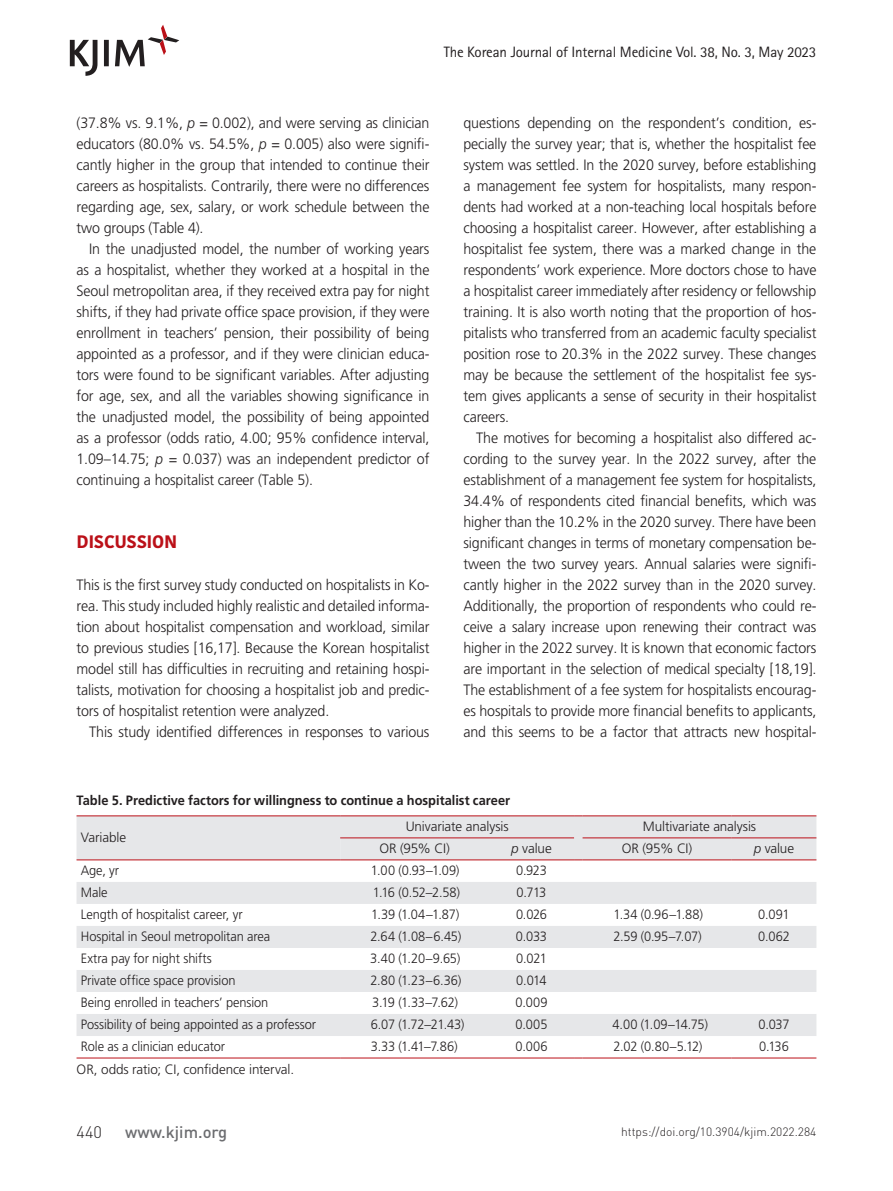
<style>
.page{position:relative;width:893px;height:1191px;background:#fff}
.page>*{position:absolute;margin:0;border:0;box-sizing:border-box;transform-origin:0 0}
.t1{font:700 18px "Kohinoor Bangla";letter-spacing:-.02em;color:#bb1018}
.t2{font:500 16.5px "DIN Pro";color:#6c6d70}
.t3{font:300 16.5px "DIN Pro";color:#231f20}
.t4{font:300 15px/21px "Frutiger LT Std";letter-spacing:-.01em;color:#231f20;text-align:justify;scale:.95 1}
.t5{font:15px "Rotis Sans Serif Std";letter-spacing:-.01em;color:#231f20}
.t6{font:300 13.5px "Frutiger LT Std";letter-spacing:-.01em;color:#231f20;scale:.95 1}
.t7{font:300 13.5px "Frutiger LT Std";letter-spacing:-.01em;color:#231f20}
.t8{font:700 13.5px "Frutiger LT Std";color:#231f20;scale:.95 1}
.t9{font:300 12px "DIN Pro";color:#231f20}
.s1{font-style:italic}
</style>
<div class="page">
<svg style="left:70px;top:25px;width:109px;height:51px"></svg>
<svg style="left:77px;top:860px;width:739px;height:176px;fill:#e6e7e9"></svg>
<svg style="left:77px;top:815px;width:739px;height:45px;background:#e4dddf"></svg>
<hr style="left:583px;top:859px;width:148px;height:1px;background:#bb1018">
<hr style="left:731px;top:859px;width:85px;height:1px;background:#bb1018">
<hr style="left:77px;top:1057px;width:263px;height:1px;background:#bb1018">
<hr style="left:340px;top:1057px;width:149px;height:1px;background:#bb1018">
<hr style="left:489px;top:1057px;width:85px;height:1px;background:#bb1018">
<hr style="left:583px;top:1057px;width:148px;height:1px;background:#bb1018">
<hr style="left:731px;top:1057px;width:85px;height:1px;background:#bb1018">
<p class="t5" style="left:444px;top:43px;width:374px">The Korean Journal of Internal Medicine Vol. 38, No. 3, May 2023</p>
<p class="t4" style="left:77px;top:112px;width:373px">(37.8% vs. 9.1%, <span class="s1">p</span> = 0.002), and were serving as clinician educators (80.0% vs. 54.5%, <span class="s1">p</span> = 0.005) also were signifi&shy;cantly higher in the group that intended to continue their careers as hospitalists. Contrarily, there were no differences regarding age, sex, salary, or work schedule between the two groups (Table 4).</p>
<p class="t4" style="left:77px;top:238px;width:373px;text-indent:13px">In the unadjusted model, the number of working years as a hospitalist, whether they worked at a hospital in the Seoul metropolitan area, if they received extra pay for night shifts, if they had private office space provision, if they were enrollment in teachers’ pension, their possibility of being appointed as a professor, and if they were clinician educa&shy;tors were found to be significant variables. After adjusting for age, sex, and all the variables showing significance in the unadjusted model, the possibility of being appointed as a professor (odds ratio, 4.00; 95% confidence interval, 1.09–14.75; <span class="s1">p</span> = 0.037) was an independent predictor of continuing a hospitalist career (Table 5).</p>
<p class="t1" style="left:77px;top:525px;width:102px">DISCUSSION</p>
<p class="t4" style="left:77px;top:574px;width:373px">This is the first survey study conducted on hospitalists in Ko&shy;rea. This study included highly realistic and detailed informa&shy;tion about hospitalist compensation and workload, similar to previous studies [16,17]. Because the Korean hospitalist model still has difficulties in recruiting and retaining hospi&shy;talists, motivation for choosing a hospitalist job and predic&shy;tors of hospitalist retention were analyzed.</p>
<p class="t4" style="left:89px;top:721px;width:360px">This study identified differences in responses to various</p>
<p class="t4" style="left:463px;top:112px;width:373px">questions depending on the respondent’s condition, es&shy;pecially the survey year; that is, whether the hospitalist fee system was settled. In the 2020 survey, before establishing a management fee system for hospitalists, many respon&shy;dents had worked at a non-teaching local hospitals before choosing a hospitalist career. However, after establishing a hospitalist fee system, there was a marked change in the respondents’ work experience. More doctors chose to have a hospitalist career immediately after residency or fellowship training. It is also worth noting that the proportion of hos&shy;pitalists who transferred from an academic faculty specialist position rose to 20.3% in the 2022 survey. These changes may be because the settlement of the hospitalist fee sys&shy;tem gives applicants a sense of security in their hospitalist careers.</p>
<p class="t4" style="left:463px;top:427px;width:373px;text-indent:13px">The motives for becoming a hospitalist also differed ac&shy;cording to the survey year. In the 2022 survey, after the establishment of a management fee system for hospitalists, 34.4% of respondents cited financial benefits, which was higher than the 10.2% in the 2020 survey. There have been significant changes in terms of monetary compensation be&shy;tween the two survey years. Annual salaries were signifi&shy;cantly higher in the 2022 survey than in the 2020 survey.<br>Additionally, the proportion of respondents who could re&shy;ceive a salary increase upon renewing their contract was higher in the 2022 survey. It is known that economic factors are important in the selection of medical specialty [18,19].<br>The establishment of a fee system for hospitalists encourag&shy;es hospitals to provide more financial benefits to applicants, and this seems to be a factor that attracts new hospital-</p>
<p class="t8" style="left:77px;top:792px;width:458px">Table 5. Predictive factors for willingness to continue a hospitalist career</p>
<p class="t7" style="left:81px;top:830px;width:47px">Variable</p>
<p class="t7" style="left:406px;top:819px;width:104px">Univariate analysis</p>
<p class="t7" style="left:643px;top:819px;width:115px">Multivariate analysis</p>
<p class="t7" style="left:379px;top:841px;width:72px">OR (95% CI)</p>
<p class="t7" style="left:511px;top:841px;width:42px"><span class="s1">p</span> value</p>
<p class="t7" style="left:622px;top:841px;width:72px">OR (95% CI)</p>
<p class="t7" style="left:754px;top:841px;width:42px"><span class="s1">p</span> value</p>
<p class="t6" style="left:81px;top:863px;width:42px">Age, yr</p>
<p class="t6" style="left:371px;top:863px;width:95px">1.00 (0.93–1.09)</p>
<p class="t6" style="left:516px;top:863px;width:34px">0.923</p>
<p class="t6" style="left:81px;top:885px;width:30px">Male</p>
<p class="t6" style="left:373px;top:885px;width:93px">1.16 (0.52–2.58)</p>
<p class="t6" style="left:517px;top:885px;width:33px">0.713</p>
<p class="t6" style="left:81px;top:907px;width:172px">Length of hospitalist career, yr</p>
<p class="t6" style="left:371px;top:907px;width:94px">1.39 (1.04–1.87)</p>
<p class="t6" style="left:516px;top:907px;width:34px">0.026</p>
<p class="t6" style="left:613px;top:907px;width:96px">1.34 (0.96–1.88)</p>
<p class="t6" style="left:758px;top:907px;width:34px">0.091</p>
<p class="t6" style="left:81px;top:929px;width:201px">Hospital in Seoul metropolitan area</p>
<p class="t6" style="left:370px;top:929px;width:97px">2.64 (1.08–6.45)</p>
<p class="t6" style="left:516px;top:929px;width:34px">0.033</p>
<p class="t6" style="left:613px;top:929px;width:94px">2.59 (0.95–7.07)</p>
<p class="t6" style="left:758px;top:929px;width:35px">0.062</p>
<p class="t6" style="left:81px;top:951px;width:140px">Extra pay for night shifts</p>
<p class="t6" style="left:370px;top:951px;width:96px">3.40 (1.20–9.65)</p>
<p class="t6" style="left:516px;top:951px;width:34px">0.021</p>
<p class="t6" style="left:81px;top:973px;width:164px">Private office space provision</p>
<p class="t6" style="left:370px;top:973px;width:97px">2.80 (1.23–6.36)</p>
<p class="t6" style="left:516px;top:973px;width:34px">0.014</p>
<p class="t6" style="left:81px;top:995px;width:199px">Being enrolled in teachers’ pension</p>
<p class="t6" style="left:372px;top:995px;width:92px">3.19 (1.33–7.62)</p>
<p class="t6" style="left:515px;top:995px;width:35px">0.009</p>
<p class="t6" style="left:81px;top:1017px;width:249px">Possibility of being appointed as a professor</p>
<p class="t6" style="left:371px;top:1017px;width:100px">6.07 (1.72–21.43)</p>
<p class="t6" style="left:516px;top:1017px;width:35px">0.005</p>
<p class="t6" style="left:612px;top:1017px;width:102px">4.00 (1.09–14.75)</p>
<p class="t6" style="left:758px;top:1017px;width:34px">0.037</p>
<p class="t6" style="left:81px;top:1039px;width:154px">Role as a clinician educator</p>
<p class="t6" style="left:371px;top:1039px;width:93px">3.33 (1.41–7.86)</p>
<p class="t6" style="left:515px;top:1039px;width:35px">0.006</p>
<p class="t6" style="left:613px;top:1039px;width:95px">2.02 (0.80–5.12)</p>
<p class="t6" style="left:759px;top:1039px;width:33px">0.136</p>
<p class="t7" style="left:77px;top:1061px;width:219px">OR, odds ratio; CI, confidence interval.</p>
<p class="t3" style="left:77px;top:1120px;width:27px">440</p>
<p class="t2" style="left:125px;top:1120px;width:104px">www.kjim.org</p>
<p class="t9" style="left:621px;top:1123px;width:197px">https://doi.org/10.3904/kjim.2022.284</p>
</div>
